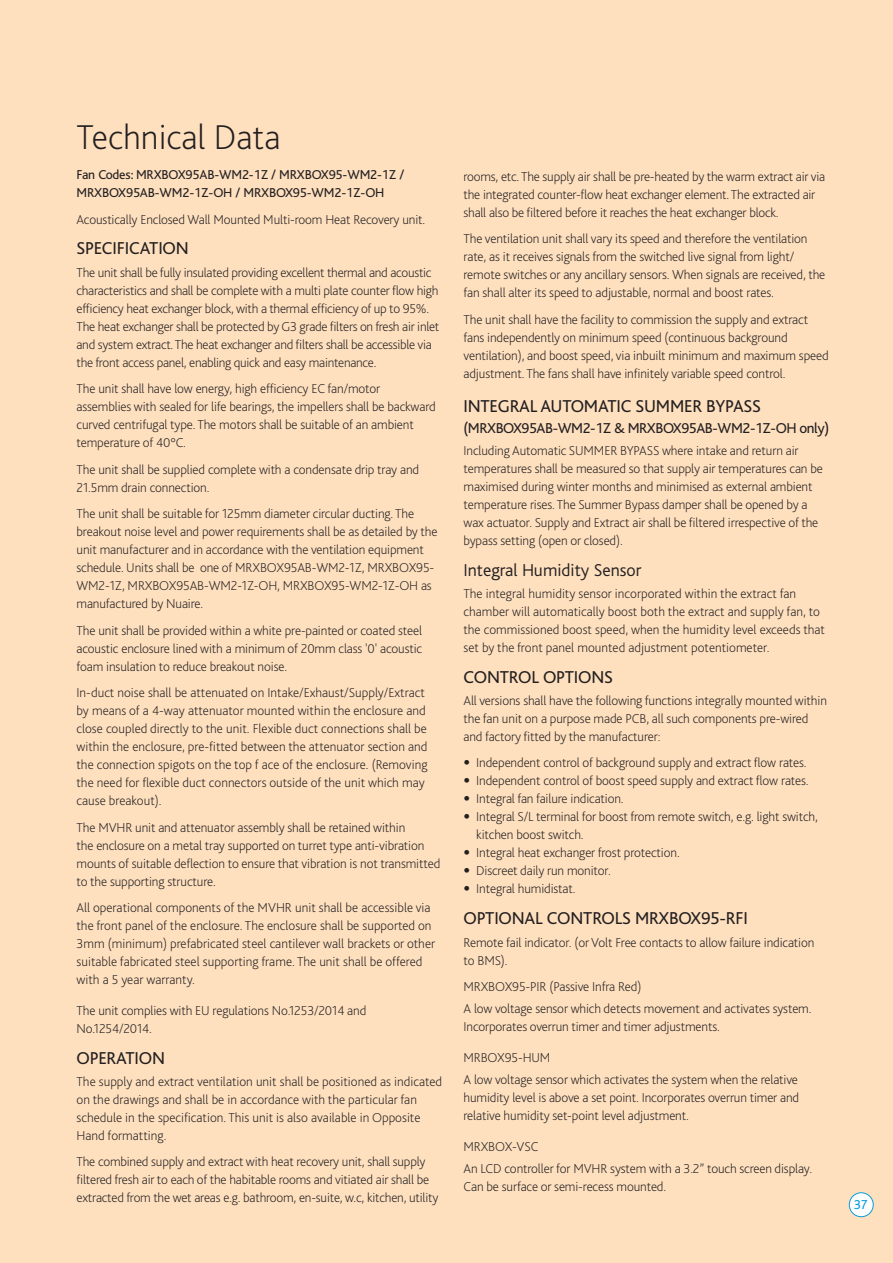
<style>
.page{position:relative;width:893px;height:1263px;background:#fee0bf}
.page>*{position:absolute;margin:0;border:0;box-sizing:border-box;transform-origin:0 0}
.t1{font:200 36px "Bliss 2";color:#231f20}
.t2{font:18px "Bliss";letter-spacing:-.01em;color:#231f20}
.t3{font:300 18px "Bliss";color:#231f20}
.t4{font:15px "Bliss";letter-spacing:-.025em;color:#231f20}
.t5{font:200 13.5px/18px "Bliss 2";letter-spacing:-.01em;color:#231f20}
.t6{font:13.5px/18px "Bliss";letter-spacing:-.01em;color:#231f20}
.t7{font:13.5px "Bliss";color:#069ddc}
.s1{font-family:"Frutiger";font-weight:300;font-stretch:condensed}
</style>
<div class="page">
<div style="left:849px;top:1193px;width:24px;height:24px;background:#fff;border-radius:50%"></div>
<div style="left:849px;top:1192px;width:24px;height:25px;border:1px solid #069ddc;border-radius:50%"></div>
<h1 class="t1" style="left:77px;top:115px;width:206px">Technical Data</h1>
<p class="t6" style="left:77px;top:166px;width:329px">Fan Codes: MRXBOX95AB-WM2-1Z / MRXBOX95-WM2-1Z /<br>MRXBOX95AB-WM2-1Z-OH / MRXBOX95-WM2-1Z-OH</p>
<p class="t5" style="left:77px;top:210px;width:350px">Acoustically Enclosed Wall Mounted Multi-room Heat Recovery unit.</p>
<h2 class="t2" style="left:77px;top:239px;width:114px">SPECIFICATION</h2>
<p class="t5" style="left:77px;top:263px;width:364px">The unit shall be fully insulated providing excellent thermal and acoustic characteristics and shall be complete with a multi plate counter flow high efficiency heat exchanger block, with a thermal efficiency of up to 95%.<br>The heat exchanger shall be protected by G3 grade filters on fresh air inlet and system extract. The heat exchanger and filters shall be accessible via the front access panel, enabling quick and easy maintenance.</p>
<p class="t5" style="left:77px;top:379px;width:361px">The unit shall have low energy, high efficiency EC fan/motor assemblies with sealed for life bearings, the impellers shall be backward curved centrifugal type. The motors shall be suitable of an ambient temperature of 40°C.</p>
<p class="t5" style="left:77px;top:460px;width:344px">The unit shall be supplied complete with a condensate drip tray and<br>21.5mm drain connection.</p>
<p class="t5" style="left:77px;top:504px;width:362px">The unit shall be suitable for 125mm diameter circular ducting. The breakout noise level and power requirements shall be as detailed by the unit manufacturer and in accordance with the ventilation equipment schedule. Units shall be one of MRXBOX95AB-WM2-1Z, MRXBOX95- WM2-1Z, MRXBOX95AB-WM2-1Z-OH, MRXBOX95-WM2-1Z-OH as manufactured by Nuaire.</p>
<p class="t5" style="left:77px;top:621px;width:347px;text-align:justify">The unit shall be provided within a white pre-painted or coated steel acoustic enclosure lined with a minimum of 20mm class '0' acoustic foam insulation to reduce breakout noise.</p>
<p class="t5" style="left:77px;top:683px;width:353px">In-duct noise shall be attenuated on Intake/Exhaust/Supply/Extract by means of a 4-way attenuator mounted within the enclosure and close coupled directly to the unit. Flexible duct connections shall be within the enclosure, pre-fitted between the attenuator section and the connection spigots on the top f ace of the enclosure. (Removing the need for flexible duct connectors outside of the unit which may cause breakout).</p>
<p class="t5" style="left:77px;top:818px;width:365px">The MVHR unit and attenuator assembly shall be retained within<br>the enclosure on a metal tray supported on turret type anti-vibration mounts of suitable deflection to ensure that vibration is not transmitted to the supporting structure.</p>
<p class="t5" style="left:77px;top:898px;width:360px">All operational components of the MVHR unit shall be accessible via the front panel of the enclosure. The enclosure shall be supported on 3mm (minimum) prefabricated steel cantilever wall brackets or other suitable fabricated steel supporting frame. The unit shall be offered with a 5 year warranty.</p>
<p class="t5" style="left:77px;top:1001px;width:291px">The unit complies with EU regulations No.1253/2014 and<br>No.1254/2014.</p>
<h2 class="t2" style="left:77px;top:1048px;width:90px">OPERATION</h2>
<p class="t5" style="left:77px;top:1072px;width:367px">The supply and extract ventilation unit shall be positioned as indicated on the drawings and shall be in accordance with the particular fan schedule in the specification. This unit is also available in Opposite Hand formatting.</p>
<p class="t5" style="left:77px;top:1152px;width:363px">The combined supply and extract with heat recovery unit, shall supply filtered fresh air to each of the habitable rooms and vitiated air shall be extracted from the wet areas e.g. bathroom, en-suite, w.c, kitchen, utility</p>
<p class="t5" style="left:463px;top:167px;width:363px">rooms, etc. The supply air shall be pre-heated by the warm extract air via the integrated counter-flow heat exchanger element. The extracted air shall also be filtered before it reaches the heat exchanger block.</p>
<p class="t5" style="left:463px;top:229px;width:363px">The ventilation unit shall vary its speed and therefore the ventilation rate, as it receives signals from the switched live signal from light/ remote switches or any ancillary sensors. When signals are received, the fan shall alter its speed to adjustable, normal and boost rates.</p>
<p class="t5" style="left:463px;top:310px;width:367px">The unit shall have the facility to commission the supply and extract fans independently on minimum speed (continuous background ventilation), and boost speed, via inbuilt minimum and maximum speed adjustment. The fans shall have infinitely variable speed control.</p>
<h2 class="t2" style="left:463px;top:396px;width:299px">INTEGRAL AUTOMATIC SUMMER BYPASS</h2>
<p class="t4" style="left:463px;top:420px;width:367px">(MRXBOX95AB-WM2-1Z &amp; MRXBOX95AB-WM2-1Z-OH only)</p>
<p class="t5" style="left:463px;top:441px;width:361px">Including Automatic SUMMER BYPASS where intake and return air temperatures shall be measured so that supply air temperatures can be maximised during winter months and minimised as external ambient temperature rises. The Summer Bypass damper shall be opened by a wax actuator. Supply and Extract air shall be filtered irrespective of the bypass setting (open or closed).</p>
<h2 class="t3" style="left:463px;top:560px;width:179px">Integral Humidity Sensor</h2>
<p class="t5" style="left:463px;top:584px;width:363px">The integral humidity sensor incorporated within the extract fan chamber will automatically boost both the extract and supply fan, to the commissioned boost speed, when the humidity level exceeds that set by the front panel mounted adjustment potentiometer.</p>
<h2 class="t2" style="left:463px;top:667px;width:151px">CONTROL OPTIONS</h2>
<p class="t5" style="left:463px;top:691px;width:365px">All versions shall have the following functions integrally mounted within the fan unit on a purpose made PCB, all such components pre-wired and factory fitted by the manufacturer:</p>
<p class="t5" style="left:463px;top:754px;width:345px"><span class="s1">•</span> Independent control of background supply and extract flow rates.</p>
<p class="t5" style="left:463px;top:772px;width:347px"><span class="s1">•</span> Independent control of boost speed supply and extract flow rates.</p>
<p class="t5" style="left:463px;top:790px;width:162px"><span class="s1">•</span> Integral fan failure indication.</p>
<p class="t5" style="left:476px;top:808px;width:343px;text-indent:-13px"><span class="s1">•</span> Integral S/L terminal for boost from remote switch, e.g. light switch, kitchen boost switch.</p>
<p class="t5" style="left:463px;top:844px;width:218px"><span class="s1">•</span> Integral heat exchanger frost protection.</p>
<p class="t5" style="left:463px;top:862px;width:149px"><span class="s1">•</span> Discreet daily run monitor.</p>
<p class="t5" style="left:463px;top:880px;width:114px"><span class="s1">•</span> Integral humidistat.</p>
<h2 class="t2" style="left:463px;top:909px;width:286px">OPTIONAL CONTROLS MRXBOX95-RFI</h2>
<p class="t5" style="left:463px;top:933px;width:352px">Remote fail indicator. (or Volt Free contacts to allow failure indication to BMS).</p>
<p class="t5" style="left:463px;top:975px;width:350px;line-height:22.2px">MRXBOX95-PIR (Passive Infra Red)<br>A low voltage sensor which detects movement and activates system.</p>
<p class="t5" style="left:463px;top:1017px;width:258px">Incorporates overrun timer and timer adjustments.</p>
<p class="t5" style="left:463px;top:1046px;width:336px;line-height:22.2px">MRBOX95-HUM<br>A low voltage sensor which activates the system when the relative</p>
<p class="t5" style="left:463px;top:1088px;width:337px">humidity level is above a set point. Incorporates overrun timer and relative humidity set-point level adjustment.</p>
<p class="t5" style="left:463px;top:1135px;width:350px;line-height:22.2px">MRXBOX-VSC<br>An LCD controller for MVHR system with a 3.2” touch screen display.</p>
<p class="t5" style="left:463px;top:1177px;width:204px">Can be surface or semi-recess mounted.</p>
<p class="t7" style="left:854px;top:1197px;width:16px">37</p>
</div>
